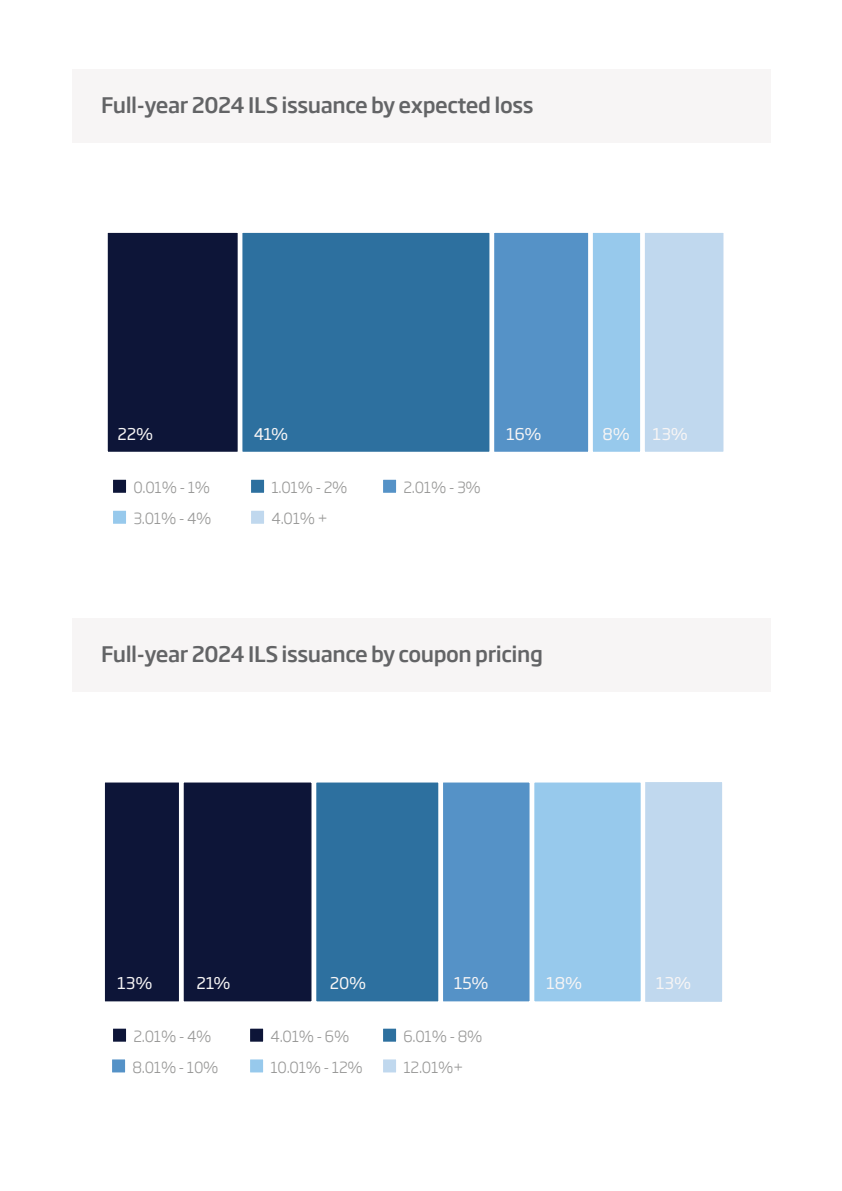
<style>
.page{position:relative;width:842px;height:1191px;background:#fff}
.page>*{position:absolute;margin:0;border:0;box-sizing:border-box;transform-origin:0 0}
.t1{font:500 21px "Soho Gothic Pro";letter-spacing:-.02em;color:#636466}
.t2{font:16px "Soho Gothic Pro";letter-spacing:-.01em;color:#f7f5f5}
.t3{font:300 15px "Soho Gothic Pro";letter-spacing:-.02em;color:#989897}
</style>
<div class="page">
<div style="left:641px;top:778px;width:85px;height:227px;background:#c0d8ee;border:4px solid #fff"></div>
<div style="left:530px;top:778px;width:115px;height:227px;background:#97c9ec;border:4px solid #fff"></div>
<div style="left:439px;top:778px;width:94px;height:227px;background:#5592c7;border:4px solid #fff"></div>
<div style="left:312px;top:778px;width:130px;height:227px;background:#2d709f;border:4px solid #fff"></div>
<div style="left:180px;top:778px;width:135px;height:227px;background:#0d1538;border:4px solid #fff"></div>
<div style="left:101px;top:778px;width:82px;height:227px;background:#0d1538;border:4px solid #fff"></div>
<div style="left:641px;top:229px;width:86px;height:227px;background:#c0d8ee;border:4px solid #fff"></div>
<div style="left:589px;top:229px;width:55px;height:227px;background:#97c9ec;border:4px solid #fff"></div>
<div style="left:490px;top:229px;width:102px;height:227px;background:#5592c7;border:4px solid #fff"></div>
<div style="left:238px;top:229px;width:255px;height:227px;background:#2d709f;border:4px solid #fff"></div>
<div style="left:104px;top:229px;width:138px;height:227px;background:#0d1538;border:4px solid #fff"></div>
<div style="left:72px;top:69px;width:698px;height:74px;background:#f7f5f5"></div>
<div style="left:72px;top:618px;width:698px;height:73px;background:#f7f5f5"></div>
<div style="left:109px;top:476px;width:21px;height:21px;background:#0d1538;border:4px solid #fff"></div>
<div style="left:109px;top:1024px;width:21px;height:21px;background:#0d1538;border:4px solid #fff"></div>
<div style="left:247px;top:476px;width:21px;height:21px;background:#2d709f;border:4px solid #fff"></div>
<div style="left:246px;top:1024px;width:21px;height:21px;background:#0d1538;border:4px solid #fff"></div>
<div style="left:379px;top:476px;width:21px;height:21px;background:#5592c7;border:4px solid #fff"></div>
<div style="left:379px;top:1024px;width:21px;height:21px;background:#2d709f;border:4px solid #fff"></div>
<div style="left:109px;top:507px;width:21px;height:21px;background:#97c9ec;border:4px solid #fff"></div>
<div style="left:108px;top:1055px;width:21px;height:21px;background:#5592c7;border:4px solid #fff"></div>
<div style="left:247px;top:507px;width:21px;height:21px;background:#c0d8ee;border:4px solid #fff"></div>
<div style="left:246px;top:1055px;width:21px;height:21px;background:#97c9ec;border:4px solid #fff"></div>
<div style="left:379px;top:1055px;width:21px;height:21px;background:#c0d8ee;border:4px solid #fff"></div>
<h1 class="t1" style="left:101px;top:92px;width:434px">Full-year 2024 ILS issuance by expected loss</h1>
<p class="t2" style="left:118px;top:421px;width:37px">22%</p>
<p class="t2" style="left:254px;top:421px;width:36px">41%</p>
<p class="t2" style="left:506px;top:422px;width:37px">16%</p>
<p class="t2" style="left:602px;top:422px;width:29px">8%</p>
<p class="t2" style="left:653px;top:422px;width:37px">13%</p>
<p class="t3" style="left:133px;top:476px;width:78px">0.01% - 1%</p>
<p class="t3" style="left:271px;top:476px;width:78px">1.01% - 2%</p>
<p class="t3" style="left:403px;top:476px;width:79px">2.01% - 3%</p>
<p class="t3" style="left:133px;top:507px;width:80px">3.01% - 4%</p>
<p class="t3" style="left:271px;top:507px;width:58px">4.01% +</p>
<h1 class="t1" style="left:101px;top:641px;width:443px">Full-year 2024 ILS issuance by coupon pricing</h1>
<p class="t2" style="left:117px;top:970px;width:37px">13%</p>
<p class="t2" style="left:197px;top:970px;width:36px">21%</p>
<p class="t2" style="left:330px;top:970px;width:38px">20%</p>
<p class="t2" style="left:454px;top:970px;width:37px">15%</p>
<p class="t2" style="left:656px;top:970px;width:37px">13%</p>
<p class="t2" style="left:546px;top:970px;width:38px">18%</p>
<p class="t3" style="left:133px;top:1024px;width:80px">2.01% - 4%</p>
<p class="t3" style="left:132px;top:1055px;width:88px">8.01% - 10%</p>
<p class="t3" style="left:270px;top:1024px;width:80px">4.01% - 6%</p>
<p class="t3" style="left:403px;top:1024px;width:80px">6.01% - 8%</p>
<p class="t3" style="left:270px;top:1055px;width:94px">10.01% - 12%</p>
<p class="t3" style="left:403px;top:1055px;width:62px">12.01%+</p>
</div>
